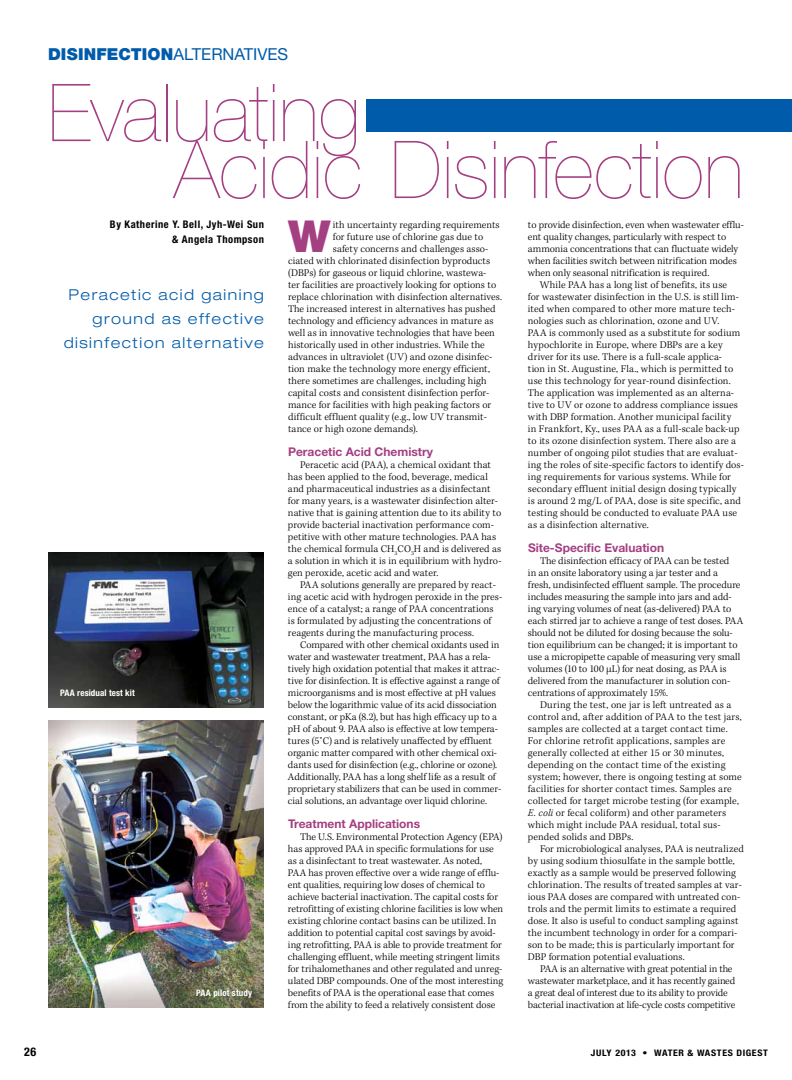
<style>
.page{position:relative;width:792px;height:1080px;background:#fff}
.page>*{position:absolute;margin:0;border:0;box-sizing:border-box;transform-origin:0 0}
.t1{font:200 80px/57px "Helvetica Neue LT Std";color:#a43f82}
.t2{font:900 44.1px "Helvetica Neue LT Std";color:#a43f82}
.t3{font:900 16.5px "Helvetica Neue LT Std";letter-spacing:.005em;color:#005baa}
.t4{font:300 expanded 15px/24px "Helvetica Neue LT Std";letter-spacing:.1em;color:#005baa;text-align:right}
.t5{font:700 12px "Helvetica Neue LT Std";color:#a43f82}
.t6{font:700 condensed 12px "Helvetica Neue LT Std";color:#000}
.t7{font:300 10.5px/12px "Kepler Std";letter-spacing:.005em;color:#000}
.t8{font:300 10.5px/12px "Kepler Std";letter-spacing:-.015em;color:#000}
.t9{font:700 condensed 10.5px/15px "Helvetica Neue LT Std";letter-spacing:.05em;color:#000;text-align:right}
.t10{font:700 condensed 9px "Helvetica Neue LT Std";letter-spacing:.01em;color:#fff}
.t11{font:700 condensed 9px "Helvetica Neue LT Std";letter-spacing:.065em;color:#000;scale:1.1 1}
.s1{font-weight:400}
.s2{font-style:italic}
</style>
<div class="page">
<div style="left:366px;top:99px;width:426px;height:33px;background:#005baa"></div>
<img style="left:48px;top:720px;width:216px;height:288px">
<img style="left:48px;top:552px;width:216px;height:156px">
<h3 class="t3" style="left:48px;top:44px;width:242px">DISINFECTION<span class="s1">ALTERNATIVES</span></h3>
<h1 class="t1" style="left:174px;top:84px;width:572px;text-indent:-126px">Evaluating<br>Acidic Disinfection</h1>
<p class="t9" style="left:110px;top:217px;width:156px">By Katherine Y. Bell, Jyh-Wei Sun &amp; Angela Thompson</p>
<h2 class="t2" style="left:288px;top:210px;width:44px">W</h2>
<p class="t7" style="left:333px;top:219px;width:168px">ith uncertainty regarding requirements</p>
<p class="t7" style="left:528px;top:219px;width:217px">to provide disinfection, even when wastewater efflu-</p>
<p class="t7" style="left:528px;top:231px;width:200px">ent quality changes, particularly with respect to</p>
<p class="t7" style="left:528px;top:243px;width:212px">ammonia concentrations that can fluctuate widely</p>
<p class="t7" style="left:528px;top:255px;width:210px">when facilities switch between nitrification modes</p>
<p class="t7" style="left:528px;top:267px;width:183px">when only seasonal nitrification is required.</p>
<p class="t7" style="left:540px;top:279px;width:189px">While PAA has a long list of benefits, its use</p>
<p class="t7" style="left:528px;top:291px;width:213px">for wastewater disinfection in the U.S. is still lim-</p>
<p class="t7" style="left:528px;top:303px;width:208px">ited when compared to other more mature tech-</p>
<p class="t7" style="left:528px;top:315px;width:193px">nologies such as chlorination, ozone and UV.</p>
<p class="t7" style="left:528px;top:327px;width:214px">PAA is commonly used as a substitute for sodium</p>
<p class="t7" style="left:528px;top:339px;width:196px">hypochlorite in Europe, where DBPs are a key</p>
<p class="t7" style="left:528px;top:351px;width:196px">driver for its use. There is a full-scale applica-</p>
<p class="t7" style="left:528px;top:363px;width:207px">tion in St. Augustine, Fla., which is permitted to</p>
<p class="t7" style="left:528px;top:375px;width:204px">use this technology for year-round disinfection.</p>
<p class="t7" style="left:528px;top:387px;width:208px">The application was implemented as an alterna-</p>
<p class="t7" style="left:528px;top:399px;width:211px">tive to UV or ozone to address compliance issues</p>
<p class="t7" style="left:528px;top:411px;width:205px">with DBP formation. Another municipal facility</p>
<p class="t7" style="left:528px;top:423px;width:213px">in Frankfort, Ky., uses PAA as a full-scale back-up</p>
<p class="t7" style="left:528px;top:435px;width:210px">to its ozone disinfection system. There also are a</p>
<p class="t7" style="left:528px;top:447px;width:211px">number of ongoing pilot studies that are evaluat-</p>
<p class="t7" style="left:528px;top:459px;width:217px">ing the roles of site-specific factors to identify dos-</p>
<p class="t7" style="left:528px;top:471px;width:204px">ing requirements for various systems. While for</p>
<p class="t7" style="left:528px;top:483px;width:210px">secondary effluent initial design dosing typically</p>
<p class="t7" style="left:528px;top:495px;width:214px">is around 2 mg/L of PAA, dose is site specific, and</p>
<p class="t7" style="left:528px;top:507px;width:211px">testing should be conducted to evaluate PAA use</p>
<p class="t7" style="left:528px;top:519px;width:122px">as a disinfection alternative.</p>
<p class="t5" style="left:528px;top:540px;width:138px">Site-Specific Evaluation</p>
<p class="t7" style="left:528px;top:555px;width:217px;text-indent:12px">The disinfection efficacy of PAA can be tested<br>in an onsite laboratory using a jar tester and a<br>fresh, undisinfected effluent sample. The procedure includes measuring the sample into jars and add&shy;ing varying volumes of neat (as-delivered) PAA to each stirred jar to achieve a range of test doses. PAA should not be diluted for dosing because the solu&shy;tion equilibrium can be changed; it is important to use a micropipette capable of measuring very small volumes (10 to 100 µL) for neat dosing, as PAA is delivered from the manufacturer in solution con&shy;centrations of approximately 15%.</p>
<p class="t7" style="left:528px;top:699px;width:215px;text-indent:12px">During the test, one jar is left untreated as a control and, after addition of PAA to the test jars, samples are collected at a target contact time.<br>For chlorine retrofit applications, samples are generally collected at either 15 or 30 minutes, depending on the contact time of the existing system; however, there is ongoing testing at some facilities for shorter contact times. Samples are collected for target microbe testing (for example, <span class="s2">E. coli</span> or fecal coliform) and other parameters which might include PAA residual, total sus&shy;pended solids and DBPs.</p>
<p class="t7" style="left:528px;top:843px;width:217px;text-indent:12px">For microbiological analyses, PAA is neutralized by using sodium thiosulfate in the sample bottle, exactly as a sample would be preserved following chlorination. The results of treated samples at var&shy;ious PAA doses are compared with untreated con&shy;trols and the permit limits to estimate a required dose. It also is useful to conduct sampling against the incumbent technology in order for a compari&shy;son to be made; this is particularly important for DBP formation potential evaluations.</p>
<p class="t8" style="left:528px;top:963px;width:209px;text-indent:12px">PAA is an alternative with great potential in the wastewater marketplace, and it has recently gained a great deal of interest due to its ability to provide bacterial inactivation at life-cycle costs competitive</p>
<p class="t7" style="left:333px;top:231px;width:152px">for future use of chlorine gas due to</p>
<p class="t7" style="left:333px;top:243px;width:157px">safety concerns and challenges asso-</p>
<p class="t7" style="left:288px;top:255px;width:204px">ciated with chlorinated disinfection byproducts</p>
<p class="t7" style="left:288px;top:267px;width:200px">(DBPs) for gaseous or liquid chlorine, wastewa-</p>
<p class="t7" style="left:288px;top:279px;width:210px">ter facilities are proactively looking for options to</p>
<p class="t7" style="left:288px;top:291px;width:216px">replace chlorination with disinfection alternatives.</p>
<p class="t7" style="left:288px;top:303px;width:209px">The increased interest in alternatives has pushed</p>
<p class="t7" style="left:288px;top:315px;width:207px">technology and efficiency advances in mature as</p>
<p class="t7" style="left:288px;top:327px;width:208px">well as in innovative technologies that have been</p>
<p class="t7" style="left:288px;top:339px;width:198px">historically used in other industries. While the</p>
<p class="t7" style="left:288px;top:351px;width:206px">advances in ultraviolet (UV) and ozone disinfec-</p>
<p class="t7" style="left:288px;top:363px;width:203px">tion make the technology more energy efficient,</p>
<p class="t7" style="left:288px;top:375px;width:200px">there sometimes are challenges, including high</p>
<p class="t7" style="left:288px;top:387px;width:203px">capital costs and consistent disinfection perfor-</p>
<p class="t7" style="left:288px;top:399px;width:205px">mance for facilities with high peaking factors or</p>
<p class="t7" style="left:288px;top:411px;width:200px">difficult effluent quality (e.g., low UV transmit-</p>
<p class="t7" style="left:288px;top:423px;width:131px">tance or high ozone demands).</p>
<p class="t5" style="left:288px;top:444px;width:147px">Peracetic Acid Chemistry</p>
<p class="t7" style="left:288px;top:459px;width:215px;text-indent:12px">Peracetic acid (PAA), a chemical oxidant that has been applied to the food, beverage, medical and pharmaceutical industries as a disinfectant for many years, is a wastewater disinfection alter&shy;native that is gaining attention due to its ability to provide bacterial inactivation performance com&shy;petitive with other mature technologies. PAA has the chemical formula CH<sub>3</sub>CO<sub>3</sub>H and is delivered as a solution in which it is in equilibrium with hydro&shy;gen peroxide, acetic acid and water.</p>
<p class="t7" style="left:288px;top:579px;width:216px;text-indent:12px">PAA solutions generally are prepared by react&shy;ing acetic acid with hydrogen peroxide in the pres&shy;ence of a catalyst; a range of PAA concentrations is formulated by adjusting the concentrations of reagents during the manufacturing process.</p>
<p class="t7" style="left:288px;top:639px;width:215px;text-indent:12px">Compared with other chemical oxidants used in water and wastewater treatment, PAA has a rela&shy;tively high oxidation potential that makes it attrac&shy;tive for disinfection. It is effective against a range of microorganisms and is most effective at pH values below the logarithmic value of its acid dissociation constant, or pKa (8.2), but has high efficacy up to a pH of about 9. PAA also is effective at low tempera&shy;tures (5˚C) and is relatively unaffected by effluent organic matter compared with other chemical oxi&shy;dants used for disinfection (e.g., chlorine or ozone).<br>Additionally, PAA has a long shelf life as a result of proprietary stabilizers that can be used in commer&shy;cial solutions, an advantage over liquid chlorine.</p>
<p class="t5" style="left:288px;top:816px;width:134px">Treatment Applications</p>
<p class="t7" style="left:288px;top:831px;width:217px;text-indent:12px">The U.S. Environmental Protection Agency (EPA) has approved PAA in specific formulations for use as a disinfectant to treat wastewater. As noted,<br>PAA has proven effective over a wide range of efflu&shy;ent qualities, requiring low doses of chemical to achieve bacterial inactivation. The capital costs for retrofitting of existing chlorine facilities is low when existing chlorine contact basins can be utilized. In addition to potential capital cost savings by avoid&shy;ing retrofitting, PAA is able to provide treatment for challenging effluent, while meeting stringent limits for trihalomethanes and other regulated and unreg&shy;ulated DBP compounds. One of the most interesting benefits of PAA is the operational ease that comes from the ability to feed a relatively consistent dose</p>
<h3 class="t4" style="left:64px;top:283px;width:202px">Peracetic acid gaining ground as effective disinfection alternative</h3>
<p class="t10" style="left:60px;top:687px;width:76px">PAA residual test kit</p>
<p class="t10" style="left:196px;top:987px;width:57px">PAA pilot study</p>
<p class="t6" style="left:24px;top:1044px;width:14px">26</p>
<p class="t11" style="left:591px;top:1047px;width:163px">July 2013 • Water &amp; Wastes Digest</p>
</div>
